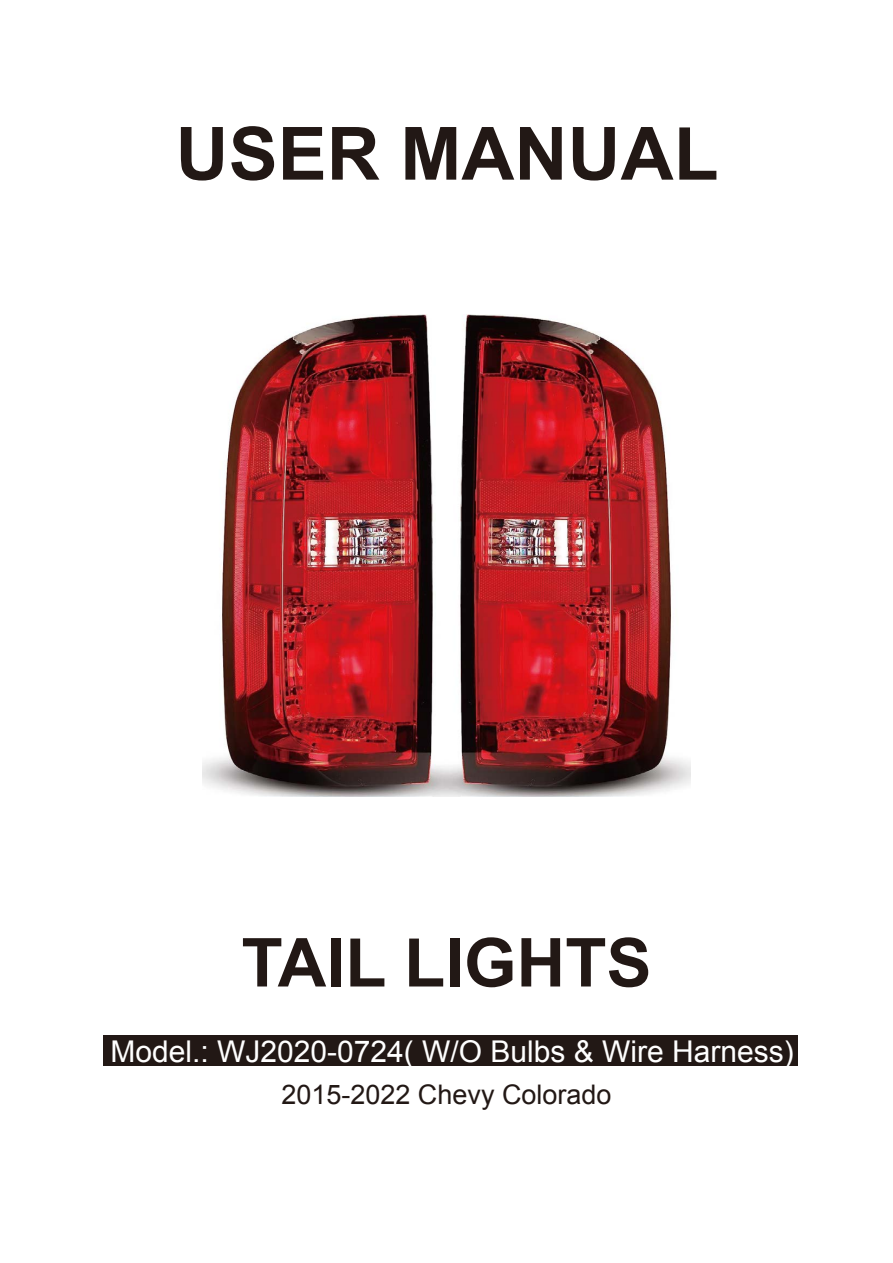
<style>
.page{position:relative;width:893px;height:1263px;background:#fff}
.page>*{position:absolute;margin:0;border:0;box-sizing:border-box;transform-origin:0 0}
.t1{font:700 73.5px "Arial";color:#221815}
.t2{font:700 67.5px "Arial";color:#221815}
.t3{font:30px "Arial";color:#fff}
.t4{font:27px "Arial";color:#221815}
</style>
<div class="page">
<div style="left:104px;top:1035px;width:694px;height:31px;background:#221815"></div>
<img style="left:203px;top:314px;width:487px;height:482px">
<h1 class="t1" style="left:176px;top:105px;width:545px">USER MANUAL</h1>
<h2 class="t2" style="left:241px;top:918px;width:412px">TAIL LIGHTS</h2>
<p class="t3" style="left:110px;top:1032px;width:685px">Model.: WJ2020-0724( W/O Bulbs &amp; Wire Harness)</p>
<p class="t4" style="left:281px;top:1077px;width:332px">2015-2022 Chevy Colorado</p>
</div>
